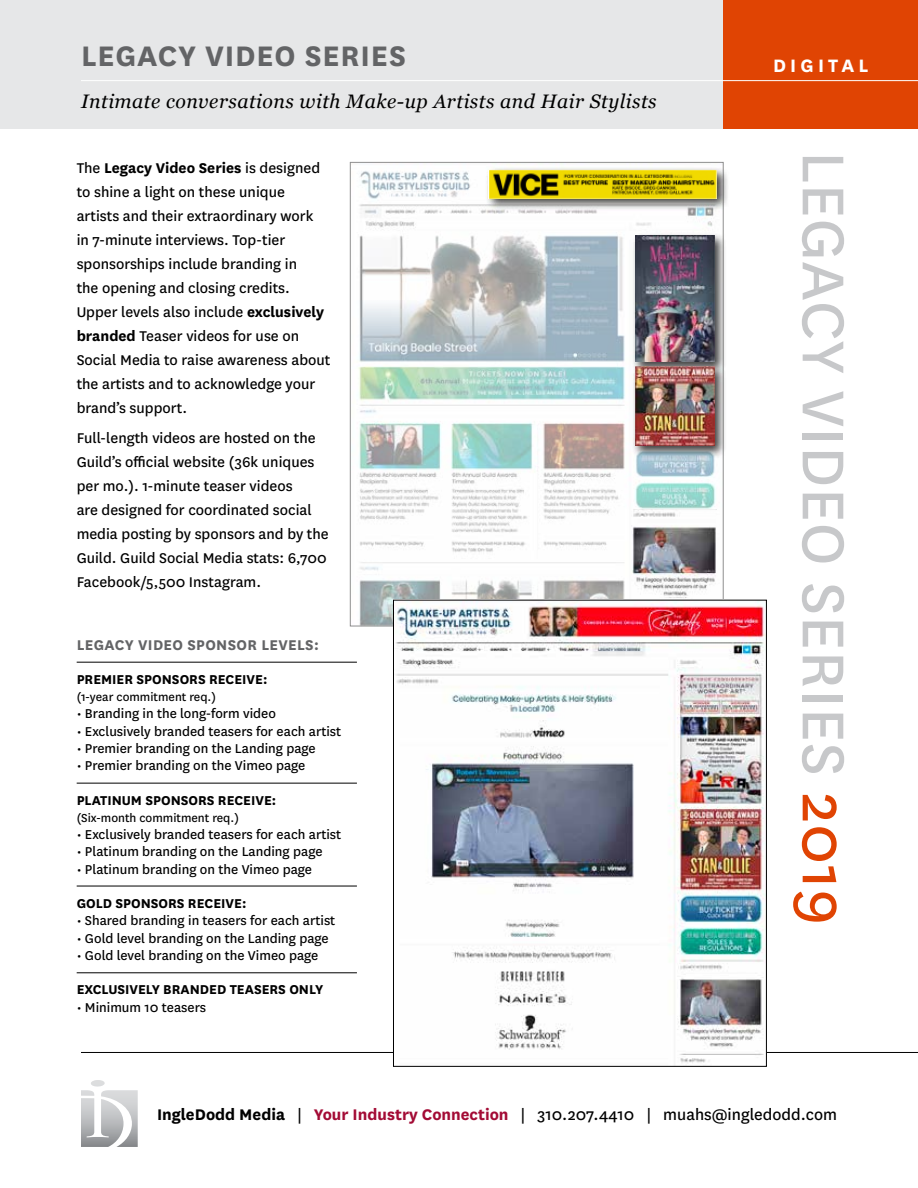
<style>
.page{position:relative;width:918px;height:1188px;background:#fff}
.page>*{position:absolute;margin:0;border:0;box-sizing:border-box;transform-origin:0 0}
.t1{font:69px "National";letter-spacing:.01em;color:#c7c8ca}
.t2{font:700 33px "National";letter-spacing:.025em;color:#636466}
.t3{font:700 21px "National";letter-spacing:.2em;color:#fff}
.t4{font:italic 19.5px "Georgia";letter-spacing:.025em;color:#000}
.t5{font:18px "National";color:#000}
.t6{font:16.5px/24px "National";color:#000}
.t7{font:700 16.5px "National";letter-spacing:.02em;color:#636466}
.t8{font:15px "National";color:#000}
.t9{font:700 15px "National";color:#000}
.t10{font:13.5px "National";color:#000}
.s1{font-weight:700}
.s2{color:#e04403}
.s3{font-weight:700;color:#a30b35}
</style>
<div class="page">
<div style="left:0;top:0;width:918px;height:129px;background:#e6e7e8"></div>
<div style="left:724px;top:0;width:194px;height:129px;background:#e04403"></div>
<hr style="left:81px;top:80px;width:837px;height:1px;background:#fff">
<hr style="left:81px;top:1052px;width:837px;height:1px;background:#000">
<svg style="left:81px;top:1080px;width:57px;height:67px"></svg>
<img style="left:358px;top:164px;width:364px;height:460px">
<img style="left:395px;top:602px;width:370px;height:461px">
<img style="left:632px;top:510px;width:85px;height:87px">
<hr style="left:77px;top:662px;width:280px;height:1px;background:#000">
<hr style="left:77px;top:783px;width:280px;height:1px;background:#000">
<hr style="left:77px;top:886px;width:280px;height:1px;background:#000">
<hr style="left:77px;top:972px;width:280px;height:1px;background:#000">
<div style="left:485px;top:167px;width:244px;height:44px;background:#000;opacity:.75"></div>
<img style="left:489px;top:170px;width:227px;height:28px">
<div style="left:632px;top:232px;width:96px;height:143px;background:#000;opacity:.75"></div>
<img style="left:635px;top:235px;width:79px;height:127px">
<div style="left:632px;top:363px;width:96px;height:96px;background:#000;opacity:.75"></div>
<img style="left:635px;top:367px;width:79px;height:79px">
<h2 class="t2" style="left:81px;top:33px;width:327px">LEGACY VIDEO SERIES</h2>
<p class="t4" style="left:81px;top:87px;width:577px">Intimate conversations with Make-up Artists and Hair Stylists</p>
<p class="t6" style="left:77px;top:155px;width:255px">The <span class="s1">Legacy Video Series</span> is designed to shine a light on these unique artists and their extraordinary work<br>in 7-minute interviews. Top-tier sponsorships include branding in<br>the opening and closing credits.<br>Upper levels also include <span class="s1">exclusively branded</span> Teaser videos for use on Social Media to raise awareness about the artists and to acknowledge your brand’s support.</p>
<p class="t6" style="left:77px;top:426px;width:254px">Full-length videos are hosted on the Guild’s official website (36k uniques per mo.). 1-minute teaser videos<br>are designed for coordinated social media posting by sponsors and by the Guild. Guild Social Media stats: 6,700<br>Facebook/5,500 Instagram.</p>
<p class="t7" style="left:77px;top:633px;width:244px">LEGACY VIDEO SPONSOR LEVELS:</p>
<p class="t9" style="left:77px;top:669px;width:192px">PREMIER SPONSORS RECEIVE:</p>
<p class="t10" style="left:77px;top:688px;width:141px">(1-year commitment req.)</p>
<p class="t8" style="left:77px;top:704px;width:201px">• Branding in the long-form video</p>
<p class="t8" style="left:77px;top:721px;width:266px">• Exclusively branded teasers for each artist</p>
<p class="t8" style="left:77px;top:738px;width:241px">• Premier branding on the Landing page</p>
<p class="t8" style="left:77px;top:756px;width:230px">• Premier branding on the Vimeo page</p>
<p class="t9" style="left:77px;top:789px;width:201px">PLATINUM SPONSORS RECEIVE:</p>
<p class="t10" style="left:77px;top:809px;width:164px">(Six-month commitment req.)</p>
<p class="t8" style="left:77px;top:825px;width:266px">• Exclusively branded teasers for each artist</p>
<p class="t8" style="left:77px;top:842px;width:247px">• Platinum branding on the Landing page</p>
<p class="t8" style="left:77px;top:859px;width:237px">• Platinum branding on the Vimeo page</p>
<p class="t9" style="left:77px;top:893px;width:171px">GOLD SPONSORS RECEIVE:</p>
<p class="t8" style="left:77px;top:911px;width:260px">• Shared branding in teasers for each artist</p>
<p class="t8" style="left:77px;top:928px;width:254px">• Gold level branding on the Landing page</p>
<p class="t8" style="left:77px;top:945px;width:243px">• Gold level branding on the Vimeo page</p>
<p class="t9" style="left:77px;top:979px;width:248px">EXCLUSIVELY BRANDED TEASERS ONLY</p>
<p class="t8" style="left:77px;top:997px;width:131px">• Minimum 10 teasers</p>
<p class="t3" style="left:773px;top:51px;width:97px">DIGITAL</p>
<h1 class="t1" style="left:870px;top:151px;width:776px;rotate:90deg">LEGACY VIDEO SERIES <span class="s2">2019</span></h1>
<p class="t5" style="left:157px;top:1103px;width:681px"><span class="s1">IngleDodd Media</span> | <span class="s3">Your Industry Connection</span> | 310.207.4410 | muahs@ingledodd.com</p>
</div>
